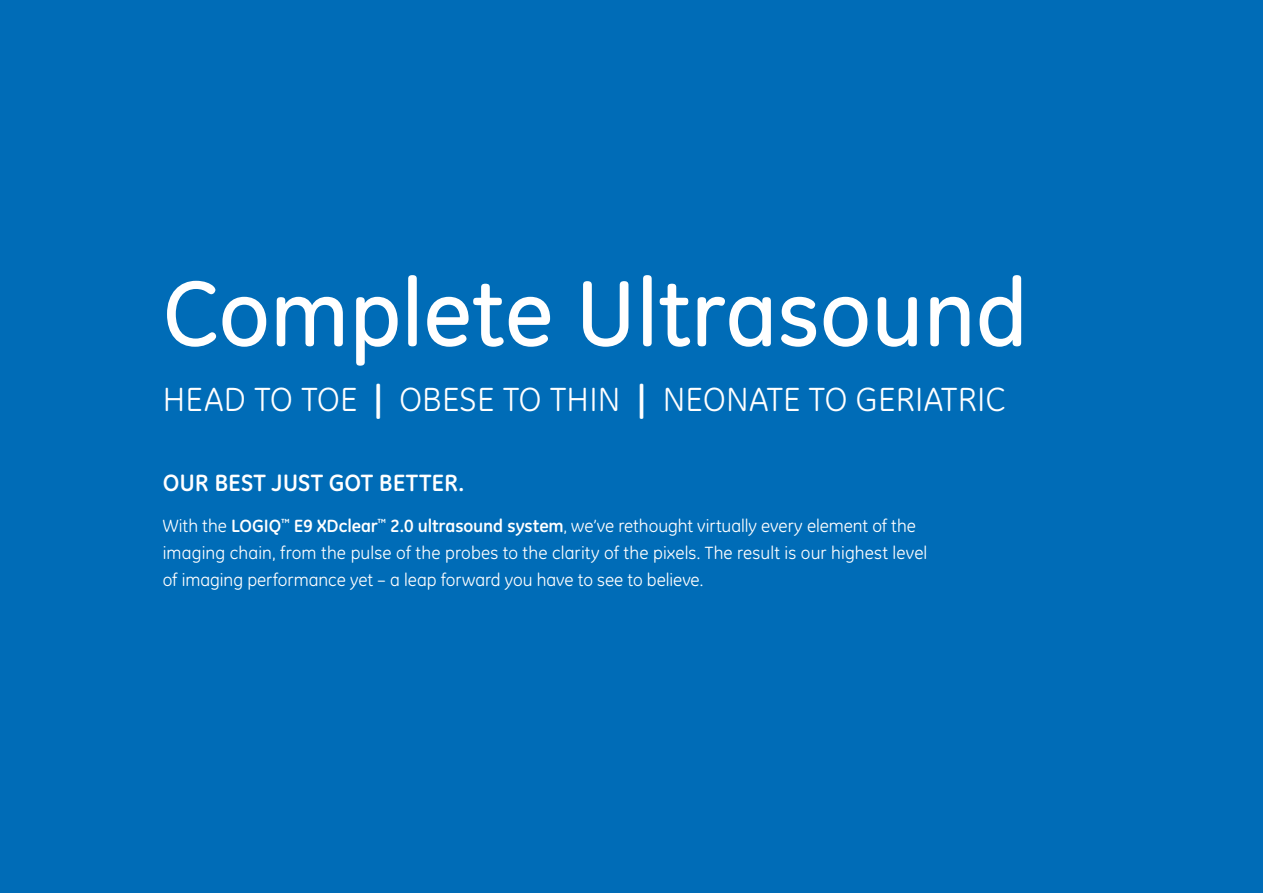
<style>
.page{position:relative;width:1263px;height:893px;background:#006cb7}
.page>*{position:absolute;margin:0;border:0;box-sizing:border-box;transform-origin:0 0}
.t1{font:500 94.2px "GE Inspira";color:#fff}
.t2{font:34.05px "GE Inspira";letter-spacing:.01em;color:#fff}
.t3{font:700 24px "GE Inspira";letter-spacing:-.005em;color:#fff}
.t4{font:18px/27px "GE Inspira";color:#fff}
.s1{font-weight:700}
</style>
<div class="page">
<hr style="left:1262px;top:0;width:1px;height:893px;background:#a7a9ac">
<h1 class="t1" style="left:163px;top:259px;width:867px">Complete Ultrasound</h1>
<h2 class="t2" style="left:163px;top:379px;width:844px">HEAD TO TOE <span class="s1">|</span> OBESE TO THIN <span class="s1">|</span> NEONATE TO GERIATRIC</h2>
<h3 class="t3" style="left:163px;top:467px;width:303px">OUR BEST JUST GOT BETTER.</h3>
<p class="t4" style="left:163px;top:512px;width:766px">With the <span class="s1">LOGIQ</span><sup>™</sup> <span class="s1">E9 XDclear</span><sup>™</sup> <span class="s1">2.0 ultrasound system</span>, we’ve rethought virtually every element of the imaging chain, from the pulse of the probes to the clarity of the pixels. The result is our highest level of imaging performance yet – a leap forward you have to see to believe.</p>
</div>
